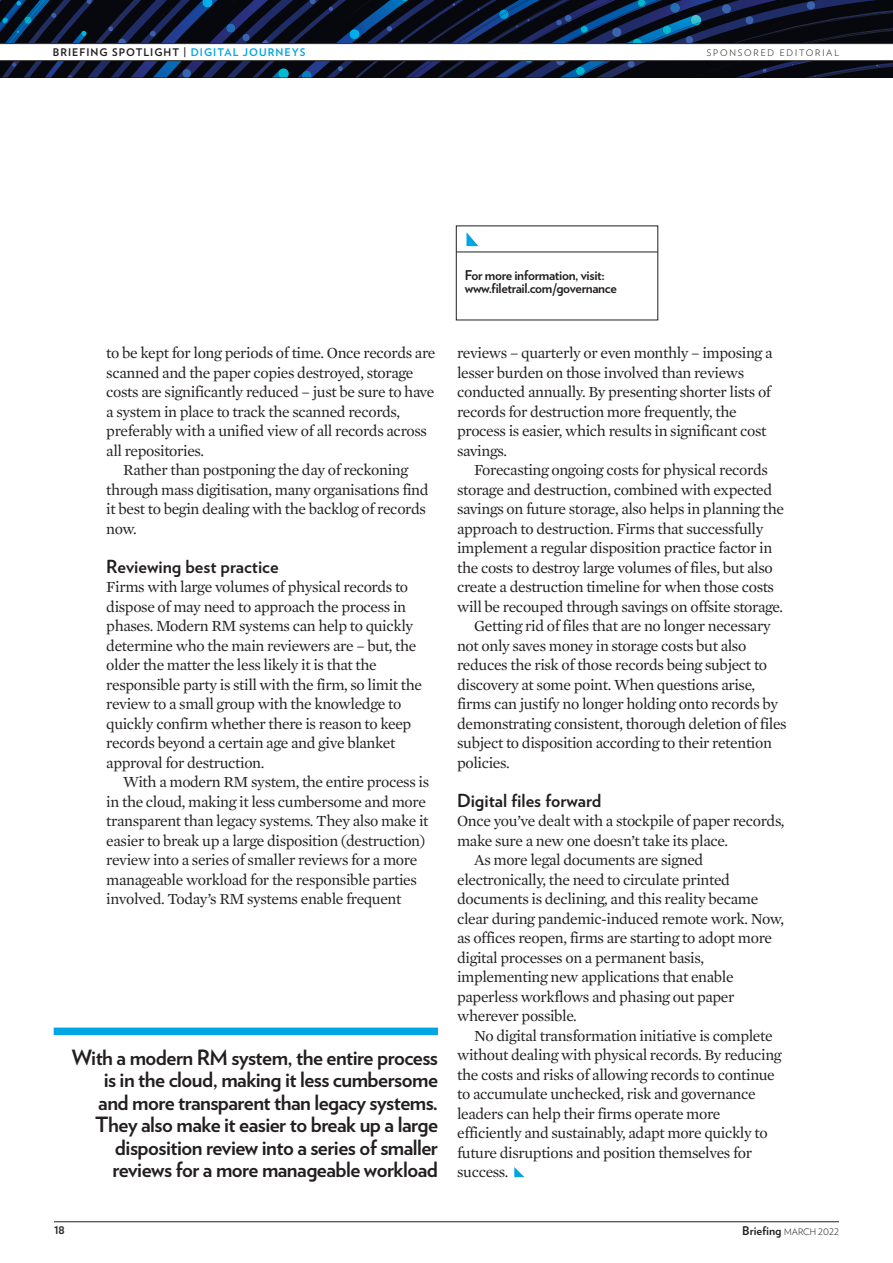
<style>
.page{position:relative;width:893px;height:1263px;background:#fff}
.page>*{position:absolute;margin:0;border:0;box-sizing:border-box;transform-origin:0 0}
.Pullquote_smalle{font:700 21px/22.5px "Verlag";letter-spacing:-.025em;color:#231f20;text-align:right}
.Crosshead{font:700 18px "Verlag";color:#231f20}
.Body_copy_with_i{font:15.75px/19.5px "Mercury Text G1";letter-spacing:-.025em;color:#231f20}
.BodyCopy_NO_inde{font:15.75px/19.5px "Mercury Text G1";letter-spacing:-.025em;color:#231f20}
.Feature_1st_para{font:700 13.5px "Verlag";letter-spacing:-.025em;color:#231f20}
.t1{font:700 10.5px "Verlag";letter-spacing:.1em;color:#231f20}
.t2{font:300 9px "Verlag";letter-spacing:.2em;color:#231f20}
.t3{font:300 9px "Verlag";color:#231f20}
.s1{color:#00a6e4}
.s2{font-weight:700;font-size:12px}
</style>
<div class="page">
<svg style="left:0;top:0;width:893px;height:78px;background:#0d1931"></svg>
<hr style="left:54px;top:1221px;width:785px;height:1px;background:#231f20">
<div style="left:0;top:43px;width:893px;height:18px;background:#fff"></div>
<hr style="left:0;top:43px;width:893px;height:1px;background:#231f20">
<hr style="left:0;top:60px;width:893px;height:1px;background:#231f20">
<svg style="left:514px;top:1167px;width:10px;height:10px"></svg>
<hr style="left:456px;top:252px;width:202px;height:1px;background:#231f20">
<svg style="left:466px;top:232px;width:12px;height:14px"></svg>
<div style="left:54px;top:1027px;width:384px;height:8px;background:#00a6e4"></div>
<p class="t1" style="left:53px;top:44px;width:254px">BRIEFING SPOTLIGHT | <span class="s1">DIGITAL JOURNEYS</span></p>
<p class="t2" style="left:707px;top:46px;width:134px">SPONSORED EDITORIAL</p>
<p class="Feature_1st_para" style="left:465px;top:264px;width:141px">For more information, visit:</p>
<p class="Feature_1st_para" style="left:465px;top:278px;width:153px">www.filetrail.com/governance</p>
<p class="BodyCopy_NO_inde" style="left:106px;top:343px;width:331px">to be kept for long periods of time. Once records are scanned and the paper copies destroyed, storage costs are significantly reduced – just be sure to have a system in place to track the scanned records, preferably with a unified view of all records across all repositories.</p>
<p class="Body_copy_with_i" style="left:106px;top:460px;width:324px;text-indent:17px">Rather than postponing the day of reckoning through mass digitisation, many organisations find it best to begin dealing with the backlog of records now.</p>
<p class="Crosshead" style="left:106px;top:552px;width:174px">Reviewing best practice</p>
<p class="BodyCopy_NO_inde" style="left:106px;top:577px;width:317px">Firms with large volumes of physical records to dispose of may need to approach the process in phases. Modern RM systems can help to quickly determine who the main reviewers are – but, the older the matter the less likely it is that the responsible party is still with the firm, so limit the review to a small group with the knowledge to quickly confirm whether there is reason to keep records beyond a certain age and give blanket approval for destruction.</p>
<p class="Body_copy_with_i" style="left:106px;top:772px;width:324px;text-indent:17px">With a modern RM system, the entire process is in the cloud, making it less cumbersome and more transparent than legacy systems. They also make it easier to break up a large disposition (destruction) review into a series of smaller reviews for a more manageable workload for the responsible parties involved. Today’s RM systems enable frequent</p>
<p class="Pullquote_smalle" style="left:72px;top:1045px;width:368px">With a modern RM system, the entire process is in the cloud, making it less cumbersome and more transparent than legacy systems.<br>They also make it easier to break up a large disposition review into a series of smaller reviews for a more manageable workload</p>
<p class="Body_copy_with_i" style="left:457px;top:343px;width:317px">reviews – quarterly or even monthly – imposing a lesser burden on those involved than reviews conducted annually. By presenting shorter lists of records for destruction more frequently, the process is easier, which results in significant cost savings.</p>
<p class="Body_copy_with_i" style="left:457px;top:460px;width:328px;text-indent:17px">Forecasting ongoing costs for physical records storage and destruction, combined with expected savings on future storage, also helps in planning the approach to destruction. Firms that successfully implement a regular disposition practice factor in the costs to destroy large volumes of files, but also create a destruction timeline for when those costs will be recouped through savings on offsite storage.</p>
<p class="Body_copy_with_i" style="left:457px;top:616px;width:331px;text-indent:17px">Getting rid of files that are no longer necessary not only saves money in storage costs but also reduces the risk of those records being subject to discovery at some point. When questions arise, firms can justify no longer holding onto records by demonstrating consistent, thorough deletion of files subject to disposition according to their retention policies.</p>
<p class="Crosshead" style="left:457px;top:786px;width:146px">Digital files forward</p>
<p class="BodyCopy_NO_inde" style="left:457px;top:811px;width:329px">Once you’ve dealt with a stockpile of paper records, make sure a new one doesn’t take its place.</p>
<p class="Body_copy_with_i" style="left:457px;top:850px;width:328px;text-indent:17px">As more legal documents are signed electronically, the need to circulate printed documents is declining, and this reality became clear during pandemic-induced remote work. Now, as offices reopen, firms are starting to adopt more digital processes on a permanent basis, implementing new applications that enable paperless workflows and phasing out paper wherever possible.</p>
<p class="Body_copy_with_i" style="left:457px;top:1026px;width:326px;text-indent:17px">No digital transformation initiative is complete without dealing with physical records. By reducing the costs and risks of allowing records to continue to accumulate unchecked, risk and governance leaders can help their firms operate more efficiently and sustainably, adapt more quickly to future disruptions and position themselves for success.</p>
<p class="t1" style="left:54px;top:1222px;width:12px">18</p>
<p class="t3" style="left:742px;top:1225px;width:98px"><span class="s2">Briefing</span> MARCH 2022</p>
</div>
